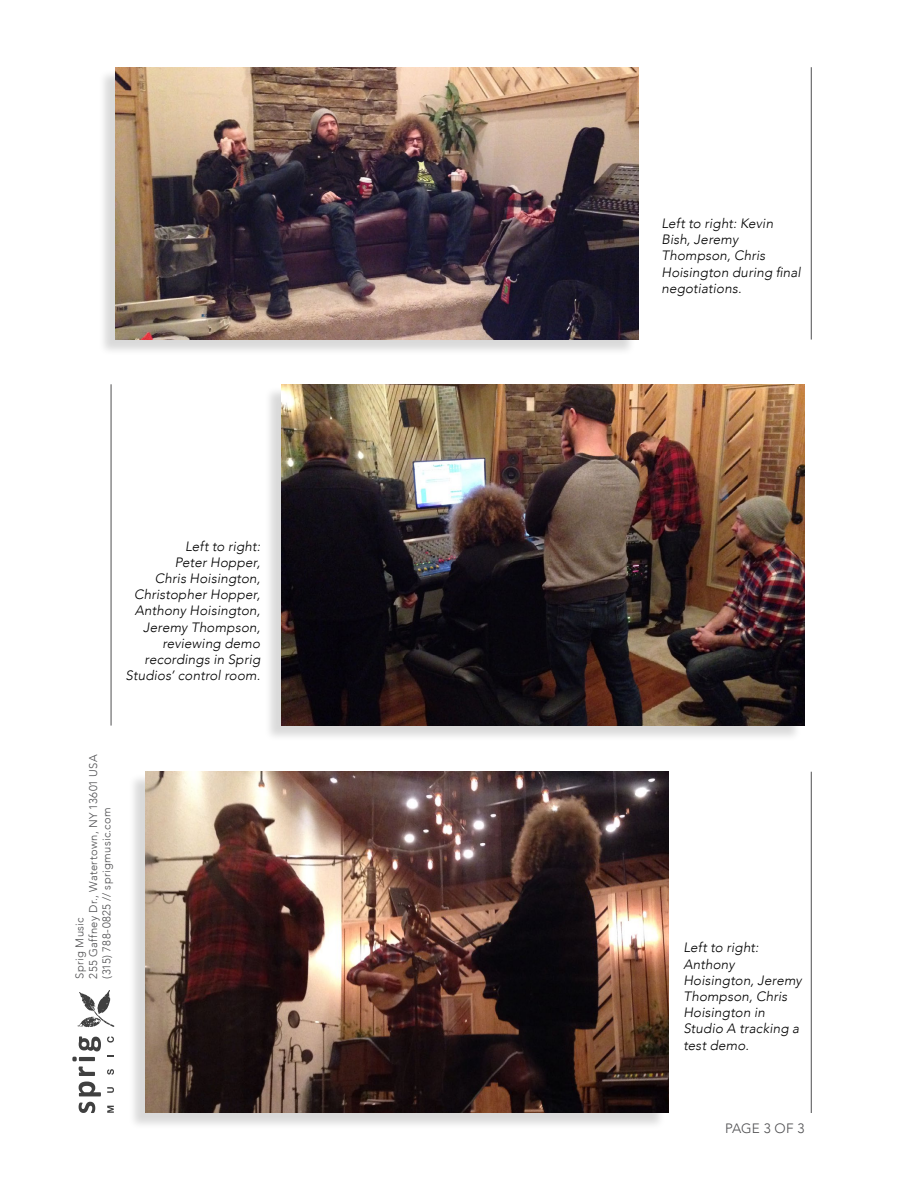
<style>
.page{position:relative;width:918px;height:1188px;background:#fff}
.page>*{position:absolute;margin:0;border:0;box-sizing:border-box;transform-origin:0 0}
.t1{font:italic 300 13.5px/16.2px "Avenir";letter-spacing:.015em;color:#000}
.t2{font:300 13.5px "Avenir";letter-spacing:.005em;color:#4f4f51}
.t3{font:300 11.25px/13.5px "Avenir";letter-spacing:.03em;color:#4f4f51}
</style>
<div class="page">
<div style="left:98px;top:68px;width:538px;height:288px;background:#000;opacity:.15"></div>
<img style="left:116px;top:67px;width:522px;height:273px">
<div style="left:264px;top:386px;width:538px;height:357px;background:#000;opacity:.15"></div>
<img style="left:282px;top:384px;width:522px;height:342px">
<div style="left:128px;top:773px;width:538px;height:357px;background:#000;opacity:.15"></div>
<img style="left:146px;top:772px;width:522px;height:341px">
<svg style="left:77px;top:990px;width:37px;height:38px"></svg>
<svg style="left:72px;top:1036px;width:29px;height:77px"></svg>
<svg style="left:107px;top:1106px;width:7px;height:7px"></svg>
<svg style="left:107px;top:1087px;width:7px;height:6px"></svg>
<svg style="left:107px;top:1069px;width:7px;height:6px"></svg>
<svg style="left:107px;top:1055px;width:7px;height:2px"></svg>
<svg style="left:107px;top:1036px;width:7px;height:7px"></svg>
<hr style="left:111px;top:384px;width:1px;height:342px;background:#4f4f51">
<hr style="left:811px;top:772px;width:1px;height:341px;background:#4f4f51">
<hr style="left:811px;top:67px;width:1px;height:273px;background:#4f4f51">
<p class="t1" style="left:126px;top:538px;width:136px;text-align:right">Left to right:<br>Peter Hopper,<br>Chris Hoisington,<br>Christopher Hopper,<br>Anthony Hoisington,<br>Jeremy Thompson, reviewing demo recordings in Sprig<br>Studios’ control room.</p>
<p class="t3" style="left:73px;top:979px;width:226px;rotate:-90deg">Sprig Music<br>255 Gaffney Dr., Watertown, NY 13601 USA (315) 788-0825 // sprigmusic.com</p>
<p class="t1" style="left:661px;top:215px;width:141px">Left to right: Kevin<br>Bish, Jeremy<br>Thompson, Chris<br>Hoisington during final negotiations.</p>
<p class="t1" style="left:683px;top:940px;width:120px">Left to right:<br>Anthony<br>Hoisington, Jeremy<br>Thompson, Chris<br>Hoisington in<br>Studio A tracking a test demo.</p>
<p class="t2" style="left:725px;top:1120px;width:81px">PAGE 3 OF 3</p>
</div>
